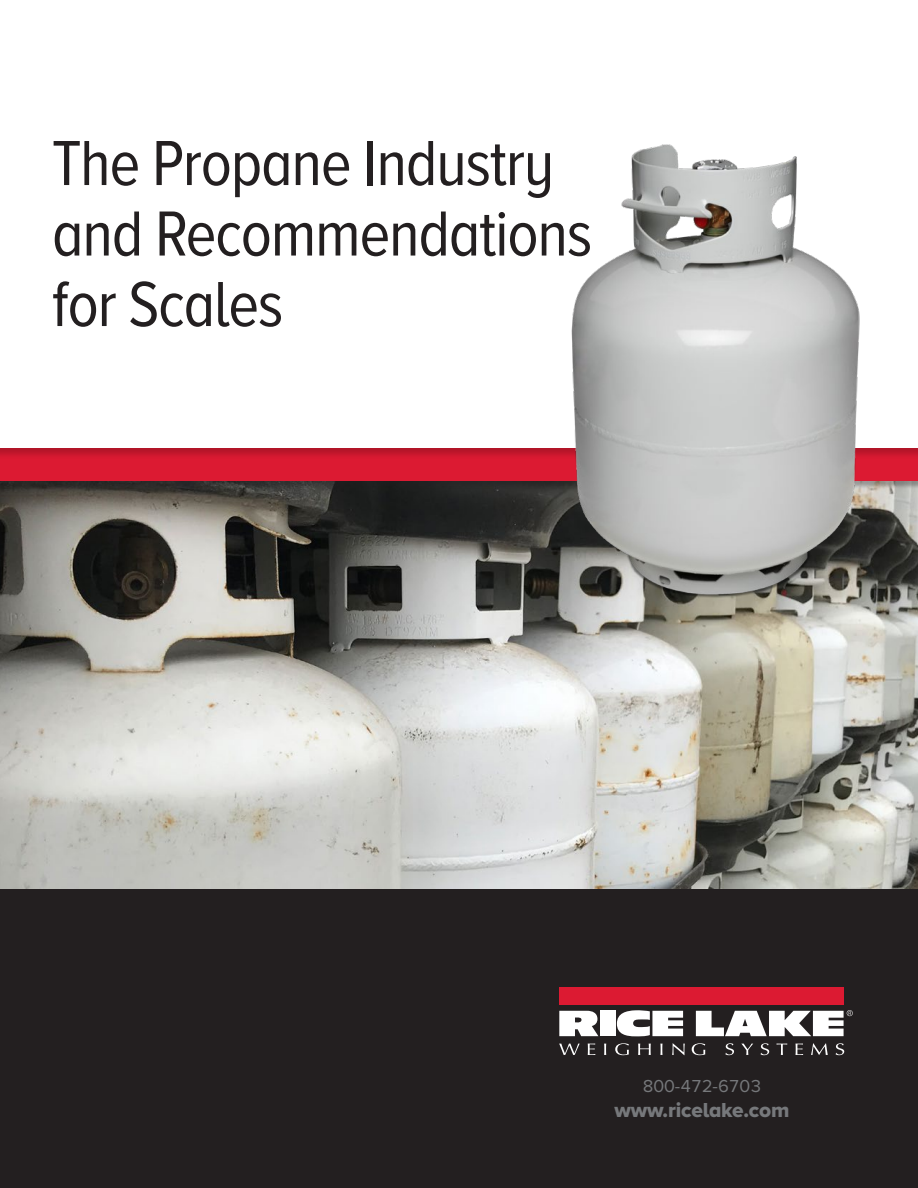
<style>
.page{position:relative;width:918px;height:1188px;background:#fff}
.page>*{position:absolute;margin:0;border:0;box-sizing:border-box;transform-origin:0 0}
.Product_Name__Light{font:66px/70.5px "Proxima Nova A Cond";letter-spacing:-.02em;color:#231f20}
.t1{font:21px "Proxima Nova A Extrabld";letter-spacing:-.01em;color:#76787b}
.t2{font:18px "Proxima Nova A";color:#76787b}
</style>
<div class="page">
<img style="left:0;top:489px;width:918px;height:400px">
<div style="left:0;top:889px;width:918px;height:299px;background:#231f20"></div>
<div style="left:0;top:449px;width:918px;height:40px;background:#231f20;opacity:.35"></div>
<div style="left:0;top:448px;width:918px;height:36px;background:#231f20;opacity:.23"></div>
<div style="left:559px;top:987px;width:285px;height:18px;background:#dc1a32"></div>
<svg style="left:559px;top:1011px;width:39px;height:25px"></svg>
<div style="left:600px;top:1011px;width:15px;height:25px;background:#fff"></div>
<svg style="left:617px;top:1010px;width:66px;height:27px"></svg>
<svg style="left:559px;top:1044px;width:21px;height:11px"></svg>
<svg style="left:588px;top:1044px;width:7px;height:11px"></svg>
<svg style="left:604px;top:1044px;width:2px;height:11px"></svg>
<svg style="left:615px;top:1043px;width:14px;height:12px"></svg>
<svg style="left:638px;top:1044px;width:13px;height:11px"></svg>
<svg style="left:660px;top:1044px;width:3px;height:11px"></svg>
<svg style="left:672px;top:1043px;width:13px;height:12px"></svg>
<svg style="left:692px;top:1043px;width:13px;height:12px"></svg>
<svg style="left:725px;top:1043px;width:9px;height:12px"></svg>
<svg style="left:741px;top:1044px;width:12px;height:11px"></svg>
<svg style="left:761px;top:1043px;width:8px;height:12px"></svg>
<svg style="left:776px;top:1044px;width:11px;height:11px"></svg>
<svg style="left:796px;top:1044px;width:7px;height:11px"></svg>
<svg style="left:811px;top:1043px;width:17px;height:12px"></svg>
<svg style="left:836px;top:1043px;width:8px;height:12px"></svg>
<svg style="left:696px;top:1010px;width:157px;height:26px"></svg>
<img style="left:520px;top:144px;width:398px;height:493px">
<p class="Product_Name__Light" style="left:52px;top:125px;width:542px">The Propane Industry and Recommendations for Scales</p>
<p class="t2" style="left:643px;top:1073px;width:120px">800-472-6703</p>
<p class="t1" style="left:614px;top:1095px;width:177px">www.ricelake.com</p>
</div>
